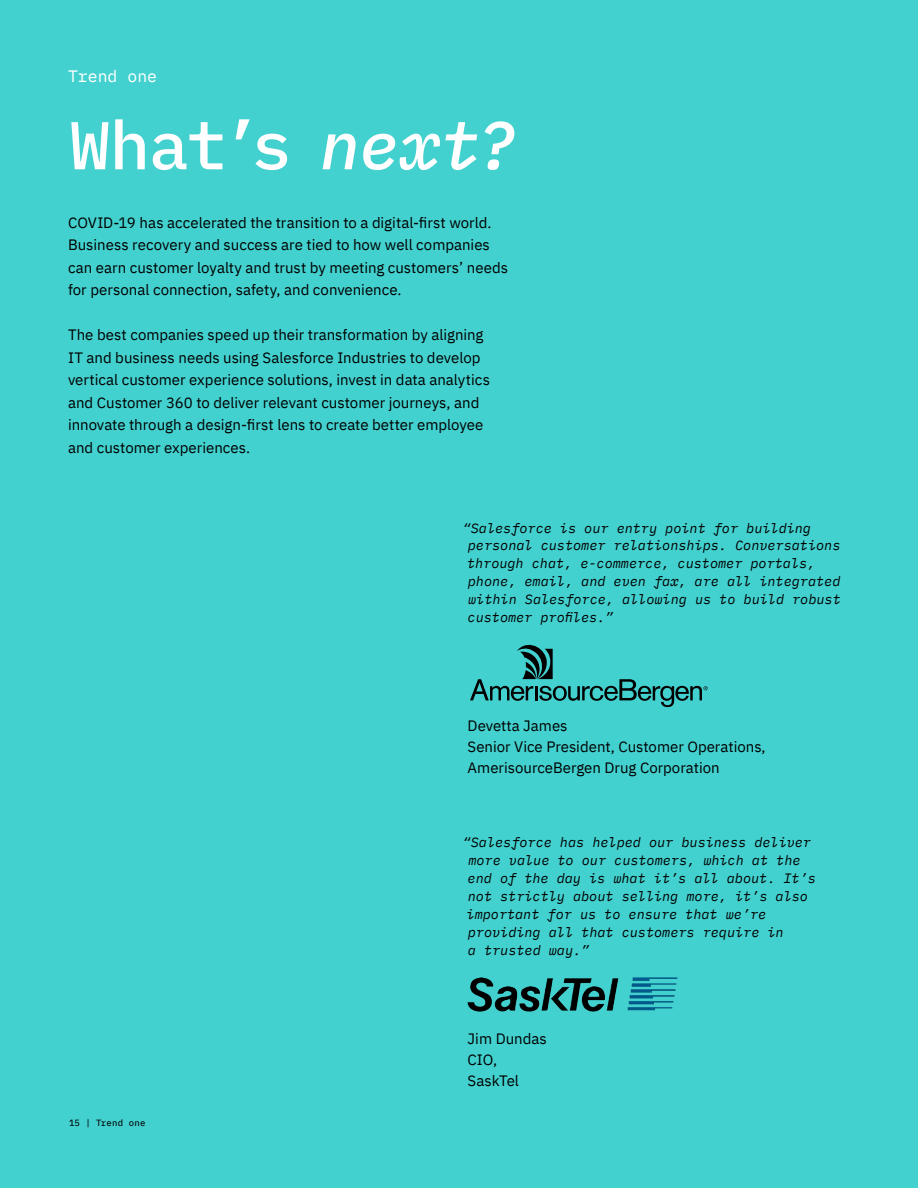
<style>
.page{position:relative;width:918px;height:1188px;background:#43d1cf}
.page>*{position:absolute;margin:0;border:0;box-sizing:border-box;transform-origin:0 0}
.t1{font:500 67.5px "IBM Plex Mono";color:#fff}
.t2{font:16.5px "IBM Plex Mono";color:#fff}
.t3{font:15px/22.5px "IBM Plex Sans";color:#000}
.t4{font:italic 13.5px/18px "IBM Plex Mono";color:#000}
.t5{font:9px "IBM Plex Mono Text";letter-spacing:.025em;color:#000}
.s1{font-style:italic}
</style>
<div class="page">
<img style="left:467px;top:977px;width:210px;height:35px">
<svg style="left:470px;top:644px;width:238px;height:63px"></svg>
<p class="t2" style="left:68px;top:64px;width:91px">Trend one</p>
<h1 class="t1" style="left:70px;top:93px;width:449px">What’s <span class="s1">next?</span></h1>
<p class="t3" style="left:68px;top:210px;width:442px">COVID-19 has accelerated the transition to a digital-first world.<br>Business recovery and success are tied to how well companies can earn customer loyalty and trust by meeting customers’ needs for personal connection, safety, and convenience.</p>
<p class="t3" style="left:68px;top:322px;width:423px">The best companies speed up their transformation by aligning IT and business needs using Salesforce Industries to develop vertical customer experience solutions, invest in data analytics and Customer 360 to deliver relevant customer journeys, and innovate through a design-first lens to create better employee and customer experiences.</p>
<p class="t4" style="left:467px;top:518px;width:375px;text-indent:-4px">“Salesforce is our entry point for building personal customer relationships. Conversations through chat, e-commerce, customer portals, phone, email, and even fax, are all integrated within Salesforce, allowing us to build robust customer profiles.”</p>
<p class="t3" style="left:468px;top:714px;width:300px;line-height:21px">Devetta James<br>Senior Vice President, Customer Operations,<br>AmerisourceBergen Drug Corporation</p>
<p class="t4" style="left:463px;top:832px;width:355px">“Salesforce has helped our business deliver more value to our customers, which at the end of the day is what it’s all about. It’s not strictly about selling more, it’s also important for us to ensure that we’re providing all that customers require in<br>a trusted way.”</p>
<p class="t5" style="left:69px;top:1116px;width:78px">15 | Trend one</p>
<p class="t3" style="left:468px;top:1027px;width:81px;line-height:21px">Jim Dundas<br>CIO,<br>SaskTel</p>
</div>
